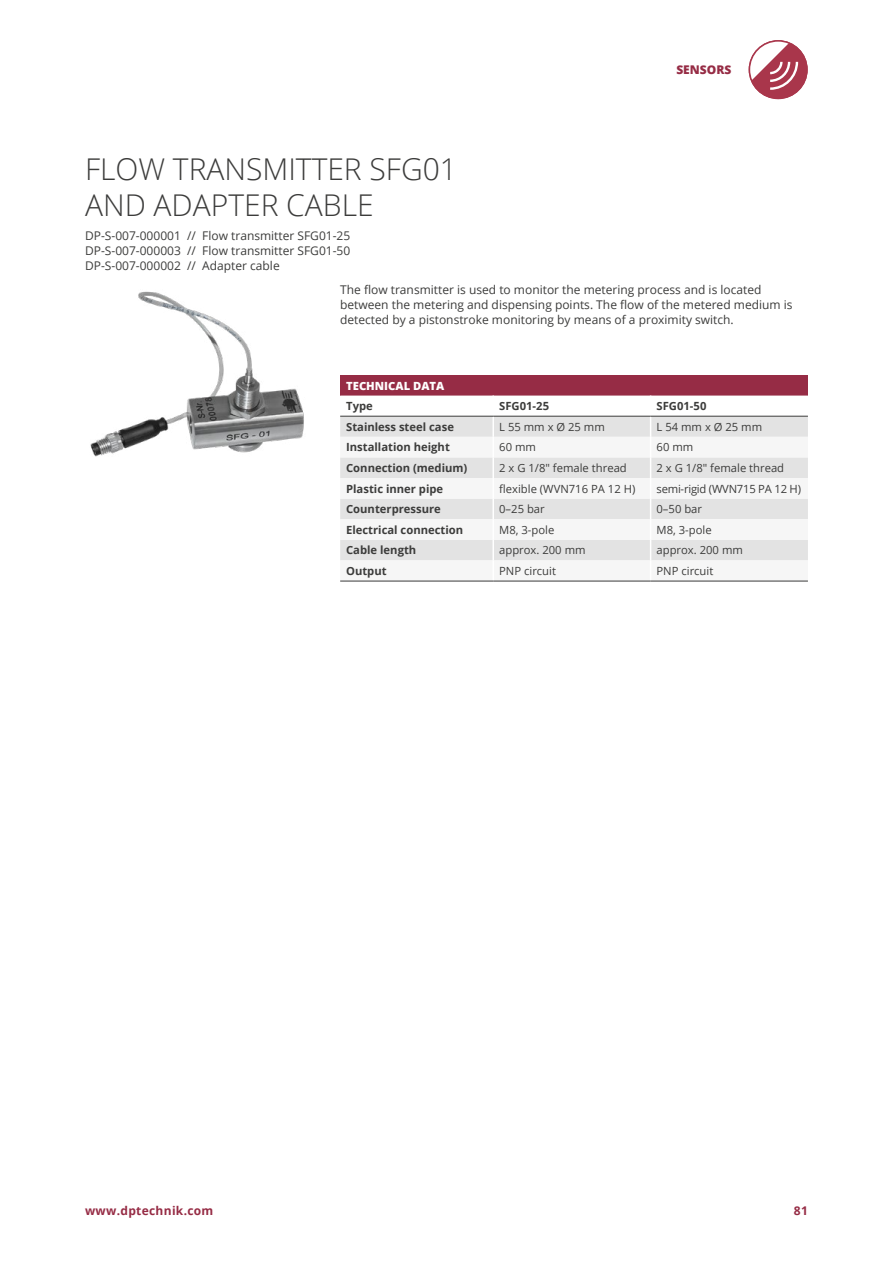
<style>
.page{position:relative;width:893px;height:1263px;background:#fff}
.page>*{position:absolute;margin:0;border:0;box-sizing:border-box;transform-origin:0 0}
.t1{font:300 30px/36px "Open Sans";color:#3c3c3b}
.t2{font:12px/15px "Open Sans";color:#3c3c3b;text-align:justify}
.t3{font:700 12px "Open Sans";letter-spacing:.025em;color:#962c45}
.t4{font:800 12px "Open Sans";color:#962c45}
.t5{font:11.25px "Open Sans";color:#3c3c3b}
.t6{font:700 11.25px "Open Sans";color:#3c3c3b}
.t7{font:11.25px "Open Sans";letter-spacing:-.02em;color:#3c3c3b}
.t8{font:800 11.25px "Open Sans";color:#fff}
</style>
<div class="page">
<div style="left:340px;top:375px;width:468px;height:21px;background:#962c45"></div>
<svg style="left:340px;top:415px;width:468px;height:166px"></svg>
<hr style="left:340px;top:581px;width:153px;height:1px;background:#3c3c3b">
<hr style="left:493px;top:581px;width:158px;height:1px;background:#3c3c3b">
<hr style="left:651px;top:581px;width:157px;height:1px;background:#3c3c3b">
<hr style="left:340px;top:416px;width:153px;height:1px;background:#3c3c3b">
<hr style="left:493px;top:416px;width:158px;height:1px;background:#3c3c3b">
<hr style="left:651px;top:416px;width:157px;height:1px;background:#3c3c3b">
<img style="left:90px;top:291px;width:214px;height:166px">
<svg style="left:749px;top:40px;width:59px;height:59px"></svg>
<p class="t4" style="left:676px;top:61px;width:57px">SENSORS</p>
<h1 class="t1" style="left:85px;top:151px;width:373px">FLOW TRANSMITTER SFG01<br>AND ADAPTER CABLE</h1>
<p class="t2" style="left:85px;top:228px;width:267px">DP-S-007-000001 // Flow transmitter SFG01-25<br>DP-S-007-000003 // Flow transmitter SFG01-50<br>DP-S-007-000002 // Adapter cable</p>
<p class="t2" style="left:340px;top:282px;width:454px;text-align:left">The flow transmitter is used to monitor the metering process and is located between the metering and dispensing points. The flow of the metered medium is detected by a pistonstroke monitoring by means of a proximity switch.</p>
<p class="t8" style="left:346px;top:377px;width:100px">TECHNICAL DATA</p>
<p class="t6" style="left:346px;top:398px;width:28px">Type</p>
<p class="t6" style="left:499px;top:398px;width:51px">SFG01-25</p>
<p class="t6" style="left:657px;top:398px;width:51px">SFG01-50</p>
<p class="t6" style="left:346px;top:419px;width:109px">Stainless steel case</p>
<p class="t5" style="left:499px;top:419px;width:107px">L 55 mm x Ø 25 mm</p>
<p class="t5" style="left:657px;top:419px;width:107px">L 54 mm x Ø 25 mm</p>
<p class="t6" style="left:346px;top:439px;width:105px">Installation height</p>
<p class="t5" style="left:499px;top:440px;width:38px">60 mm</p>
<p class="t5" style="left:657px;top:440px;width:38px">60 mm</p>
<p class="t6" style="left:346px;top:460px;width:123px">Connection (medium)</p>
<p class="t5" style="left:499px;top:460px;width:129px">2 x G 1/8" female thread</p>
<p class="t5" style="left:657px;top:460px;width:129px">2 x G 1/8" female thread</p>
<p class="t6" style="left:346px;top:481px;width:99px">Plastic inner pipe</p>
<p class="t5" style="left:499px;top:481px;width:138px">flexible (WVN716 PA 12 H)</p>
<p class="t7" style="left:657px;top:481px;width:146px">semi-rigid (WVN715 PA 12 H)</p>
<p class="t6" style="left:346px;top:501px;width:96px">Counterpressure</p>
<p class="t5" style="left:499px;top:501px;width:47px">0–25 bar</p>
<p class="t5" style="left:656px;top:501px;width:47px">0–50 bar</p>
<p class="t6" style="left:346px;top:522px;width:119px">Electrical connection</p>
<p class="t5" style="left:499px;top:522px;width:57px">M8, 3-pole</p>
<p class="t5" style="left:656px;top:522px;width:57px">M8, 3-pole</p>
<p class="t6" style="left:346px;top:542px;width:72px">Cable length</p>
<p class="t5" style="left:499px;top:543px;width:88px">approx. 200 mm</p>
<p class="t5" style="left:656px;top:543px;width:88px">approx. 200 mm</p>
<p class="t6" style="left:346px;top:563px;width:42px">Output</p>
<p class="t5" style="left:499px;top:563px;width:58px">PNP circuit</p>
<p class="t5" style="left:656px;top:563px;width:58px">PNP circuit</p>
<p class="t3" style="left:85px;top:1202px;width:130px">www.dptechnik.com</p>
<p class="t3" style="left:794px;top:1202px;width:16px">81</p>
</div>
